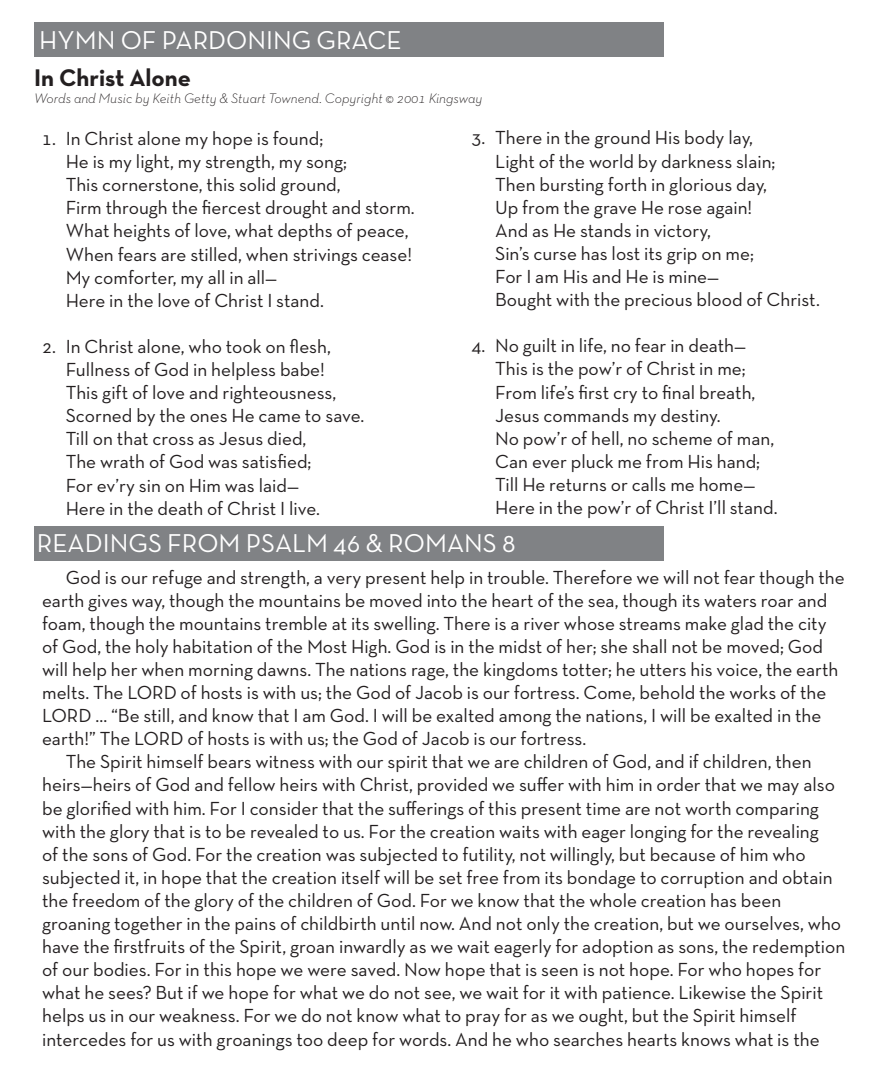
<style>
.page{position:relative;width:882px;height:1071px;background:#fff}
.page>*{position:absolute;margin:0;border:0;box-sizing:border-box;transform-origin:0 0}
.t1{font:26.25px "Neutra Text TF";color:#fff}
.MAIN_BOX_STYLE_1{font:700 24.5px "Neutra Text TF";color:#231f20}
.MAIN_BOX_STYLE_1-2{font:19.25px/23.1px "Neutra Text TF";color:#231f20}
.MAIN_BOX_STYLE_1-3{font:italic 300 14px "Neutra Text TF";color:#231f20}
</style>
<div class="page">
<div style="left:34px;top:23px;width:630px;height:34px;background:#808285"></div>
<div style="left:34px;top:526px;width:630px;height:34px;background:#808285"></div>
<p class="t1" style="left:39px;top:24px;width:364px">HYMN OF PARDONING GRACE</p>
<p class="MAIN_BOX_STYLE_1" style="left:34px;top:63px;width:158px">In Christ Alone</p>
<p class="MAIN_BOX_STYLE_1-3" style="left:34px;top:90px;width:450px">Words and Music by Keith Getty &amp; Stuart Townend. Copyright © 2001 Kingsway</p>
<p class="MAIN_BOX_STYLE_1-2" style="left:42px;top:127px;width:283px">1. In Christ alone my hope is found;</p>
<p class="MAIN_BOX_STYLE_1-2" style="left:66px;top:150px;width:283px">He is my light, my strength, my song;</p>
<p class="MAIN_BOX_STYLE_1-2" style="left:66px;top:173px;width:277px">This cornerstone, this solid ground,</p>
<p class="MAIN_BOX_STYLE_1-2" style="left:66px;top:196px;width:351px">Firm through the fiercest drought and storm.</p>
<p class="MAIN_BOX_STYLE_1-2" style="left:66px;top:219px;width:344px">What heights of love, what depths of peace,</p>
<p class="MAIN_BOX_STYLE_1-2" style="left:66px;top:242px;width:348px">When fears are stilled, when strivings cease!</p>
<p class="MAIN_BOX_STYLE_1-2" style="left:66px;top:265px;width:213px">My comforter, my all in all—</p>
<p class="MAIN_BOX_STYLE_1-2" style="left:66px;top:288px;width:260px">Here in the love of Christ I stand.</p>
<p class="MAIN_BOX_STYLE_1-2" style="left:42px;top:335px;width:290px">2. In Christ alone, who took on flesh,</p>
<p class="MAIN_BOX_STYLE_1-2" style="left:66px;top:358px;width:261px">Fullness of God in helpless babe!</p>
<p class="MAIN_BOX_STYLE_1-2" style="left:66px;top:381px;width:272px">This gift of love and righteousness,</p>
<p class="MAIN_BOX_STYLE_1-2" style="left:66px;top:404px;width:300px">Scorned by the ones He came to save.</p>
<p class="MAIN_BOX_STYLE_1-2" style="left:66px;top:427px;width:242px">Till on that cross as Jesus died,</p>
<p class="MAIN_BOX_STYLE_1-2" style="left:66px;top:450px;width:247px">The wrath of God was satisfied;</p>
<p class="MAIN_BOX_STYLE_1-2" style="left:66px;top:473px;width:235px">For ev’ry sin on Him was laid—</p>
<p class="MAIN_BOX_STYLE_1-2" style="left:66px;top:496px;width:256px">Here in the death of Christ I live.</p>
<p class="t1" style="left:37px;top:528px;width:481px">READINGS FROM PSALM 46 &amp; ROMANS 8</p>
<p class="MAIN_BOX_STYLE_1-2" style="left:42px;top:565px;width:804px;text-indent:24px">God is our refuge and strength, a very present help in trouble. Therefore we will not fear though the earth gives way, though the mountains be moved into the heart of the sea, though its waters roar and foam, though the mountains tremble at its swelling. There is a river whose streams make glad the city of God, the holy habitation of the Most High. God is in the midst of her; she shall not be moved; God will help her when morning dawns. The nations rage, the kingdoms totter; he utters his voice, the earth melts. The LORD of hosts is with us; the God of Jacob is our fortress. Come, behold the works of the LORD … “Be still, and know that I am God. I will be exalted among the nations, I will be exalted in the earth!” The LORD of hosts is with us; the God of Jacob is our fortress.</p>
<p class="MAIN_BOX_STYLE_1-2" style="left:42px;top:750px;width:805px;text-indent:24px">The Spirit himself bears witness with our spirit that we are children of God, and if children, then heirs—heirs of God and fellow heirs with Christ, provided we suffer with him in order that we may also be glorified with him. For I consider that the sufferings of this present time are not worth comparing with the glory that is to be revealed to us. For the creation waits with eager longing for the revealing<br>of the sons of God. For the creation was subjected to futility, not willingly, but because of him who subjected it, in hope that the creation itself will be set free from its bondage to corruption and obtain the freedom of the glory of the children of God. For we know that the whole creation has been groaning together in the pains of childbirth until now. And not only the creation, but we ourselves, who have the firstfruits of the Spirit, groan inwardly as we wait eagerly for adoption as sons, the redemption of our bodies. For in this hope we were saved. Now hope that is seen is not hope. For who hopes for what he sees? But if we hope for what we do not see, we wait for it with patience. Likewise the Spirit helps us in our weakness. For we do not know what to pray for as we ought, but the Spirit himself intercedes for us with groanings too deep for words. And he who searches hearts knows what is the</p>
<p class="MAIN_BOX_STYLE_1-2" style="left:472px;top:126px;width:283px">3. There in the ground His body lay,</p>
<p class="MAIN_BOX_STYLE_1-2" style="left:495px;top:149px;width:282px">Light of the world by darkness slain;</p>
<p class="MAIN_BOX_STYLE_1-2" style="left:495px;top:172px;width:273px">Then bursting forth in glorious day,</p>
<p class="MAIN_BOX_STYLE_1-2" style="left:495px;top:195px;width:259px">Up from the grave He rose again!</p>
<p class="MAIN_BOX_STYLE_1-2" style="left:495px;top:218px;width:217px">And as He stands in victory,</p>
<p class="MAIN_BOX_STYLE_1-2" style="left:495px;top:242px;width:260px">Sin’s curse has lost its grip on me;</p>
<p class="MAIN_BOX_STYLE_1-2" style="left:495px;top:265px;width:225px">For I am His and He is mine—</p>
<p class="MAIN_BOX_STYLE_1-2" style="left:495px;top:288px;width:326px">Bought with the precious blood of Christ.</p>
<p class="MAIN_BOX_STYLE_1-2" style="left:472px;top:334px;width:276px">4. No guilt in life, no fear in death—</p>
<p class="MAIN_BOX_STYLE_1-2" style="left:495px;top:357px;width:252px">This is the pow’r of Christ in me;</p>
<p class="MAIN_BOX_STYLE_1-2" style="left:495px;top:380px;width:262px">From life’s first cry to final breath,</p>
<p class="MAIN_BOX_STYLE_1-2" style="left:495px;top:403px;width:227px">Jesus commands my destiny.</p>
<p class="MAIN_BOX_STYLE_1-2" style="left:495px;top:426px;width:281px">No pow’r of hell, no scheme of man,</p>
<p class="MAIN_BOX_STYLE_1-2" style="left:495px;top:449px;width:266px">Can ever pluck me from His hand;</p>
<p class="MAIN_BOX_STYLE_1-2" style="left:495px;top:473px;width:262px">Till He returns or calls me home—</p>
<p class="MAIN_BOX_STYLE_1-2" style="left:495px;top:496px;width:284px">Here in the pow’r of Christ I’ll stand.</p>
</div>
